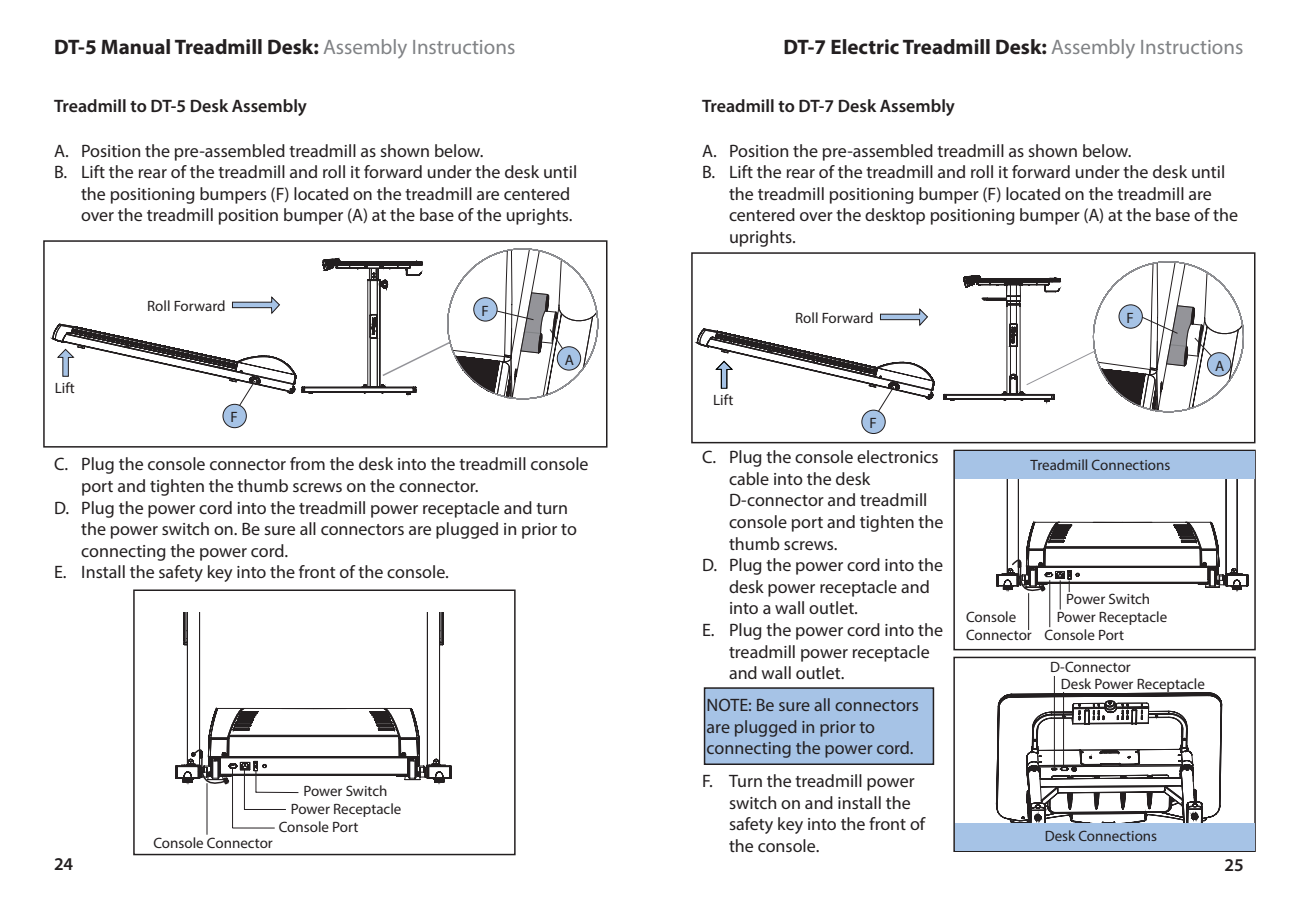
<style>
.page{position:relative;width:1296px;height:906px;background:#fff}
.page>*{position:absolute;margin:0;border:0;box-sizing:border-box;transform-origin:0 0}
.t1{font:700 21px "Myriad Pro";color:#231f20}
.t2{font:18px/21.6px "Myriad Pro";color:#231f20}
.t3{font:600 18px "Myriad Pro";color:#231f20}
.t4{font:15px "Myriad Pro";color:#231f20}
.s1{font-weight:400;color:#808285}
</style>
<div class="page">
<div style="left:691px;top:252px;width:565px;height:191px;border:2px solid #231f20"></div>
<div style="left:953px;top:450px;width:303px;height:200px;border:2px solid #231f20"></div>
<div style="left:862px;top:410px;width:23px;height:24px;background:#a6c3e6;border-radius:50%"></div>
<div style="left:861px;top:410px;width:25px;height:24px;border:1px solid #231f20;border-radius:50%"></div>
<svg style="left:696px;top:308px;width:239px;height:105px"></svg>
<svg style="left:943px;top:275px;width:79px;height:126px"></svg>
<div style="left:43px;top:240px;width:565px;height:208px;border:2px solid #231f20"></div>
<svg style="left:1022px;top:252px;width:225px;height:405px"></svg>
<div style="left:133px;top:590px;width:383px;height:265px;border:2px solid #231f20"></div>
<svg style="left:53px;top:324px;width:150px;height:53px"></svg>
<svg style="left:450px;top:240px;width:148px;height:160px"></svg>
<div style="left:955px;top:451px;width:299px;height:27px;background:#a6c3e6"></div>
<svg style="left:996px;top:478px;width:252px;height:122px"></svg>
<hr style="left:1060px;top:580px;width:1px;height:30px;background:#231f20">
<hr style="left:1049px;top:580px;width:1px;height:47px;background:#231f20">
<div style="left:953px;top:657px;width:303px;height:195px;border:2px solid #231f20"></div>
<svg style="left:996px;top:649px;width:227px;height:203px"></svg>
<hr style="left:1054px;top:676px;width:1px;height:92px;background:#231f20">
<hr style="left:1063px;top:692px;width:1px;height:75px;background:#231f20">
<hr style="left:1028px;top:593px;width:1px;height:37px;background:#231f20">
<div style="left:704px;top:687px;width:230px;height:78px;background:#a6c3e6;border:2px solid #231f20"></div>
<div style="left:955px;top:823px;width:299px;height:27px;background:#a6c3e6"></div>
<svg style="left:203px;top:240px;width:247px;height:616px"></svg>
<svg style="left:175px;top:613px;width:277px;height:181px"></svg>
<p class="t1" style="left:54px;top:33px;width:463px">DT-5 Manual Treadmill Desk: <span class="s1">Assembly Instructions</span></p>
<p class="t3" style="left:54px;top:94px;width:254px">Treadmill to DT-5 Desk Assembly</p>
<p class="t2" style="left:54px;top:139px;width:431px">A. Position the pre-assembled treadmill as shown below.</p>
<p class="t2" style="left:81px;top:161px;width:498px;text-indent:-27px">B. Lift the rear of the treadmill and roll it forward under the desk until the positioning bumpers (F) located on the treadmill are centered over the treadmill position bumper (A) at the base of the uprights.</p>
<p class="t4" style="left:55px;top:379px;width:22px">Lift</p>
<p class="t4" style="left:147px;top:296px;width:80px">Roll Forward</p>
<p class="t4" style="left:231px;top:408px;width:9px">F</p>
<p class="t4" style="left:481px;top:301px;width:9px">F</p>
<p class="t4" style="left:565px;top:350px;width:11px">A</p>
<p class="t2" style="left:81px;top:453px;width:509px;text-indent:-27px">C. Plug the console connector from the desk into the treadmill console port and tighten the thumb screws on the connector.</p>
<p class="t2" style="left:81px;top:496px;width:497px;text-indent:-27px">D. Plug the power cord into the treadmill power receptacle and turn the power switch on. Be sure all connectors are plugged in prior to connecting the power cord.</p>
<p class="t2" style="left:54px;top:561px;width:396px">E. Install the safety key into the front of the console.</p>
<p class="t4" style="left:303px;top:782px;width:85px">Power Switch</p>
<p class="t4" style="left:291px;top:800px;width:112px">Power Receptacle</p>
<p class="t4" style="left:279px;top:818px;width:81px">Console Port</p>
<p class="t4" style="left:153px;top:833px;width:121px">Console Connector</p>
<p class="t1" style="left:784px;top:33px;width:461px">DT-7 Electric Treadmill Desk: <span class="s1">Assembly Instructions</span></p>
<p class="t3" style="left:702px;top:94px;width:254px">Treadmill to DT-7 Desk Assembly</p>
<p class="t2" style="left:702px;top:139px;width:431px">A. Position the pre-assembled treadmill as shown below.</p>
<p class="t2" style="left:729px;top:161px;width:511px;text-indent:-27px">B. Lift the rear of the treadmill and roll it forward under the desk until the treadmill positioning bumper (F) located on the treadmill are centered over the desktop positioning bumper (A) at the base of the uprights.</p>
<p class="t4" style="left:713px;top:391px;width:22px">Lift</p>
<p class="t4" style="left:795px;top:308px;width:80px">Roll Forward</p>
<p class="t4" style="left:869px;top:414px;width:9px">F</p>
<p class="t2" style="left:729px;top:446px;width:216px;text-indent:-27px">C. Plug the console electronics cable into the desk<br>D-connector and treadmill console port and tighten the thumb screws.</p>
<p class="t2" style="left:729px;top:554px;width:216px;text-indent:-27px">D. Plug the power cord into the desk power receptacle and into a wall outlet.</p>
<p class="t2" style="left:729px;top:619px;width:216px;text-indent:-27px">E. Plug the power cord into the treadmill power receptacle and wall outlet.</p>
<p class="t2" style="left:707px;top:694px;width:214px">NOTE: Be sure all connectors are plugged in prior to connecting the power cord.</p>
<p class="t2" style="left:729px;top:770px;width:198px;text-indent:-27px">F. Turn the treadmill power switch on and install the safety key into the front of the console.</p>
<p class="t4" style="left:1127px;top:308px;width:9px">F</p>
<p class="t4" style="left:1031px;top:456px;width:141px">Treadmill Connections</p>
<p class="t4" style="left:1215px;top:356px;width:11px">A</p>
<p class="t4" style="left:966px;top:608px;width:52px">Console</p>
<p class="t4" style="left:966px;top:626px;width:67px">Connector</p>
<p class="t4" style="left:1066px;top:590px;width:85px">Power Switch</p>
<p class="t4" style="left:1057px;top:608px;width:112px">Power Receptacle</p>
<p class="t4" style="left:1045px;top:626px;width:81px">Console Port</p>
<p class="t4" style="left:1050px;top:658px;width:82px">D-Connector</p>
<p class="t4" style="left:1061px;top:674px;width:146px">Desk Power Receptacle</p>
<p class="t4" style="left:1045px;top:827px;width:114px">Desk Connections</p>
<p class="t3" style="left:54px;top:853px;width:21px">24</p>
<p class="t3" style="left:1225px;top:854px;width:21px">25</p>
</div>
